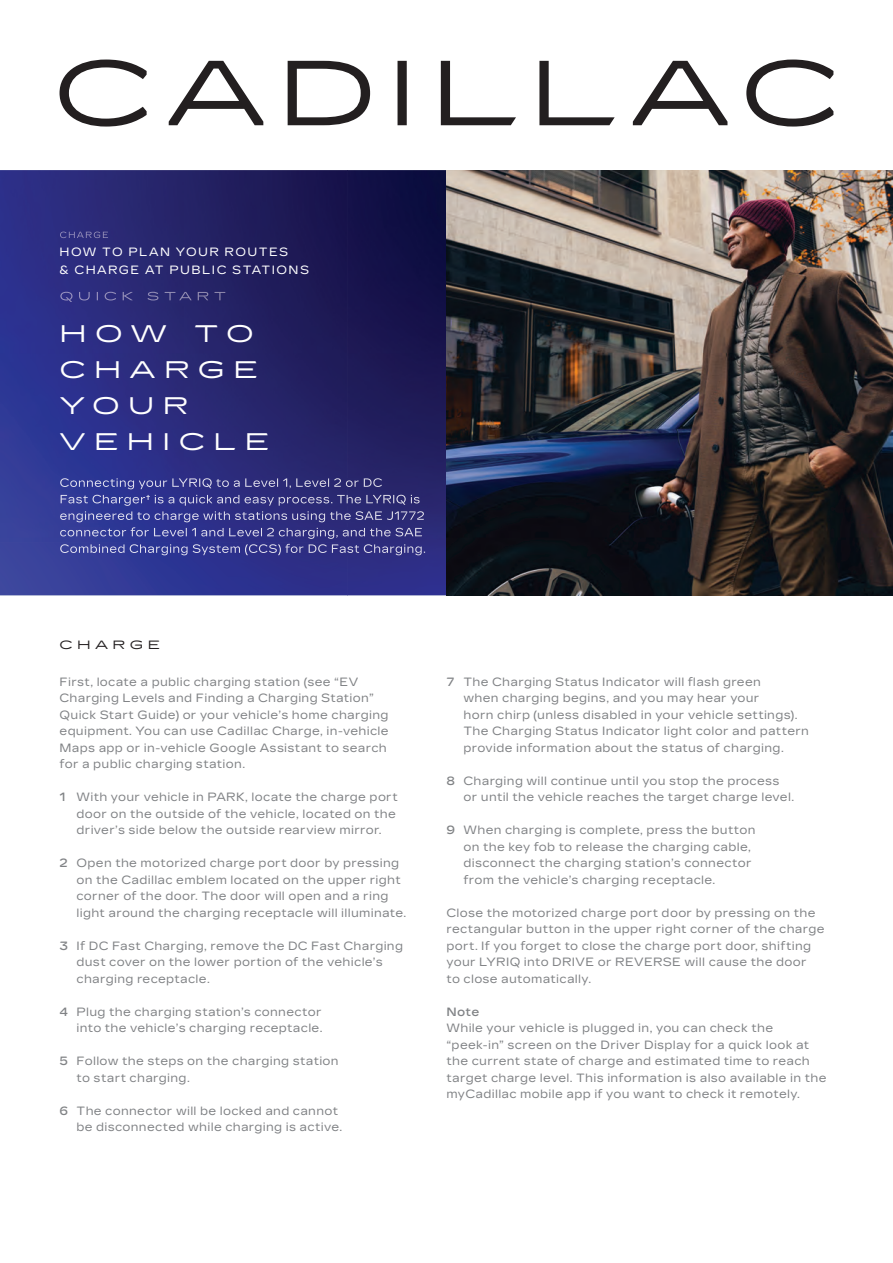
<style>
.page{position:relative;width:893px;height:1263px;background:#fff}
.page>*{position:absolute;margin:0;border:0;box-sizing:border-box;transform-origin:0 0}
.t1{font:expanded 24px/36px "Cadillac Gothic";letter-spacing:.345em;color:#fff}
.t2{font:12px/16.5px "Cadillac Gothic";letter-spacing:.025em;color:#808285}
.t3{font:12px/18px "Cadillac Gothic";letter-spacing:.12em;color:#fff}
.t4{font:expanded 12px "Cadillac Gothic";letter-spacing:.37em;color:#231f20}
.t5{font:500 12px "Cadillac Gothic";color:#808285}
.s1{font-weight:500}
</style>
<div class="page">
<img style="left:0;top:170px;width:893px;height:425px">
<img style="left:60px;top:292px;width:165px;height:10px">
<img style="left:60px;top:478px;width:322px;height:11px">
<img style="left:61px;top:495px;width:359px;height:11px">
<img style="left:60px;top:511px;width:365px;height:11px">
<img style="left:60px;top:527px;width:363px;height:12px">
<img style="left:60px;top:544px;width:365px;height:11px">
<svg style="left:60px;top:60px;width:773px;height:67px"></svg>
<img style="left:60px;top:232px;width:48px;height:6px">
<p class="t3" style="left:60px;top:243px;width:251px">HOW TO PLAN YOUR ROUTES<br>&amp; CHARGE AT PUBLIC STATIONS</p>
<h1 class="t1" style="left:60px;top:316px;width:212px">HOW TO<br>CHARGE<br>YOUR<br>VEHICLE</h1>
<p class="t4" style="left:60px;top:638px;width:102px">CHARGE</p>
<p class="t2" style="left:60px;top:673px;width:331px">First, locate a public charging station (see “EV Charging Levels and Finding a Charging Station” Quick Start Guide) or your vehicle’s home charging equipment. You can use Cadillac Charge, in-vehicle Maps app or in-vehicle Google Assistant to search for a public charging station.</p>
<p class="t2" style="left:77px;top:789px;width:323px;text-indent:-17px"><span class="s1">1</span> With your vehicle in PARK, locate the charge port door on the outside of the vehicle, located on the driver’s side below the outside rearview mirror.</p>
<p class="t2" style="left:77px;top:855px;width:331px;text-indent:-17px"><span class="s1">2</span> Open the motorized charge port door by pressing on the Cadillac emblem located on the upper right corner of the door. The door will open and a ring light around the charging receptacle will illuminate.</p>
<p class="t2" style="left:77px;top:937px;width:328px;text-indent:-17px"><span class="s1">3</span> If DC Fast Charging, remove the DC Fast Charging dust cover on the lower portion of the vehicle’s charging receptacle.</p>
<p class="t2" style="left:60px;top:1003px;width:264px;text-align:right"><span class="s1">4</span> Plug the charging station’s connector into the vehicle’s charging receptacle.</p>
<p class="t2" style="left:77px;top:1053px;width:264px;text-indent:-17px"><span class="s1">5</span> Follow the steps on the charging station to start charging.</p>
<p class="t2" style="left:77px;top:1102px;width:267px;text-indent:-17px"><span class="s1">6</span> The connector will be locked and cannot be disconnected while charging is active.</p>
<p class="t2" style="left:463px;top:673px;width:347px;text-indent:-17px"><span class="s1">7</span> The Charging Status Indicator will flash green<br>when charging begins, and you may hear your<br>horn chirp (unless disabled in your vehicle settings).<br>The Charging Status Indicator light color and pattern provide information about the status of charging.</p>
<p class="t2" style="left:463px;top:772px;width:332px;text-indent:-17px"><span class="s1">8</span> Charging will continue until you stop the process or until the vehicle reaches the target charge level.</p>
<p class="t2" style="left:463px;top:822px;width:294px;text-indent:-17px"><span class="s1">9</span> When charging is complete, press the button on the key fob to release the charging cable, disconnect the charging station’s connector from the vehicle’s charging receptacle.</p>
<p class="t2" style="left:446px;top:904px;width:380px">Close the motorized charge port door by pressing on the rectangular button in the upper right corner of the charge port. If you forget to close the charge port door, shifting your LYRIQ into DRIVE or REVERSE will cause the door<br>to close automatically.</p>
<p class="t5" style="left:446px;top:1005px;width:34px">Note</p>
<p class="t2" style="left:446px;top:1020px;width:382px">While your vehicle is plugged in, you can check the “peek-in” screen on the Driver Display for a quick look at the current state of charge and estimated time to reach target charge level. This information is also available in the myCadillac mobile app if you want to check it remotely.</p>
</div>
